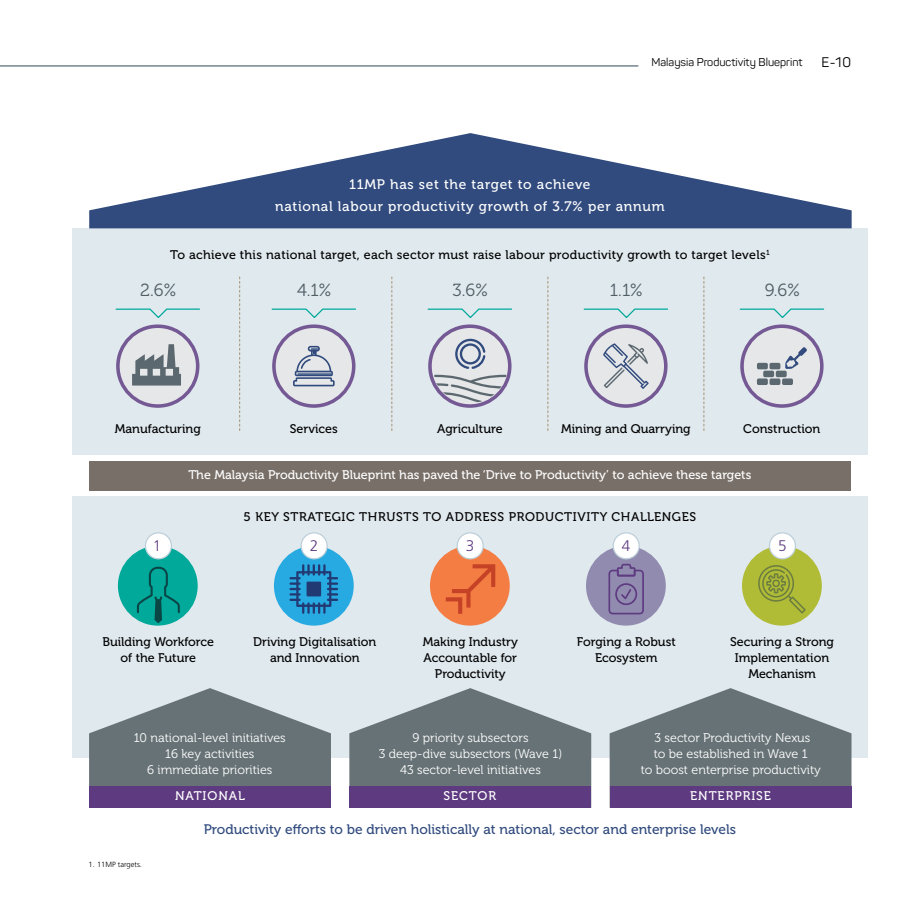
<style>
.page{position:relative;width:922px;height:922px;background:#fff}
.page>*{position:absolute;margin:0;border:0;box-sizing:border-box;transform-origin:0 0}
.t1{font:17.5px "Museo 300";color:#4f5d65}
.t2{font:300 15.38px "Frutiger";color:#5e3a81}
.t3{font:13.75px "Museo 500";color:#314b7e}
.t4{font:13.75px/22.5px "Museo 500";letter-spacing:.05em;color:#fff;text-align:center}
.t5{font:13.75px "Panton";color:#000}
.t6{font:12.5px/16.2px "Museo 500";color:#000;text-align:center}
.t7{font:12.5px/16.2px "Museo 300";color:#fff;text-align:center}
.t8{font:12.5px "Museo 500";color:#fff}
.t9{font:12.5px "Museo 500";letter-spacing:.025em;color:#000}
.t10{font:12.5px "Museo 500";letter-spacing:.05em;color:#000}
.t11{font:12.5px "Museo 500";letter-spacing:.075em;color:#fff}
.t12{font:11.25px "Panton";color:#000}
.t13{font:300 7.5px "Frutiger";color:#000}
</style>
<div class="page">
<hr style="left:0;top:65px;width:638px;height:1px;background:#84929b">
<div style="left:72px;top:496px;width:795px;height:261px;background:#e0e9ee"></div>
<div style="left:72px;top:228px;width:795px;height:226px;background:#e0e9ee"></div>
<svg style="left:609px;top:688px;width:242px;height:97px"></svg>
<svg style="left:349px;top:688px;width:242px;height:97px"></svg>
<svg style="left:89px;top:688px;width:242px;height:97px"></svg>
<div style="left:118px;top:545px;width:80px;height:80px;background:#00a99a;border-radius:50%"></div>
<div style="left:118px;top:326px;width:80px;height:80px;background:#e6e7e8;border-radius:50%"></div>
<div style="left:116px;top:324px;width:83px;height:83px;border:4px solid #745994;border-radius:50%"></div>
<svg style="left:132px;top:344px;width:49px;height:41px"></svg>
<div style="left:274px;top:545px;width:79px;height:80px;background:#27aae1;border-radius:50%"></div>
<div style="left:430px;top:545px;width:79px;height:80px;background:#f47d44;border-radius:50%"></div>
<div style="left:586px;top:545px;width:79px;height:80px;background:#918caf;border-radius:50%"></div>
<div style="left:741px;top:545px;width:80px;height:80px;background:#b0bb36;border-radius:50%"></div>
<div style="left:89px;top:460px;width:761px;height:30px;background:#786f68"></div>
<div style="left:274px;top:326px;width:79px;height:80px;background:#e6e7e8;border-radius:50%"></div>
<div style="left:272px;top:324px;width:83px;height:83px;border:4px solid #745994;border-radius:50%"></div>
<svg style="left:293px;top:346px;width:41px;height:40px"></svg>
<div style="left:741px;top:326px;width:80px;height:80px;background:#e6e7e8;border-radius:50%"></div>
<div style="left:740px;top:324px;width:83px;height:83px;border:4px solid #745994;border-radius:50%"></div>
<div style="left:756px;top:378px;width:11px;height:7px;background:#5c6870;border-radius:2px"></div>
<div style="left:769px;top:378px;width:11px;height:7px;background:#5c6870;border-radius:2px"></div>
<div style="left:781px;top:378px;width:11px;height:7px;background:#5c6870;border-radius:2px"></div>
<div style="left:756px;top:363px;width:11px;height:6px;background:#5c6870;border-radius:2px"></div>
<div style="left:769px;top:363px;width:11px;height:6px;background:#5c6870;border-radius:2px"></div>
<div style="left:763px;top:370px;width:11px;height:7px;background:#5c6870;border-radius:2px"></div>
<div style="left:775px;top:370px;width:11px;height:7px;background:#5c6870;border-radius:2px"></div>
<svg style="left:785px;top:347px;width:21px;height:22px"></svg>
<svg style="left:430px;top:326px;width:79px;height:80px"></svg>
<div style="left:428px;top:324px;width:83px;height:83px;border:4px solid #745994;border-radius:50%"></div>
<svg style="left:434px;top:339px;width:72px;height:65px"></svg>
<div style="left:586px;top:326px;width:79px;height:80px;background:#e6e7e8;border-radius:50%"></div>
<div style="left:584px;top:324px;width:83px;height:83px;border:4px solid #745994;border-radius:50%"></div>
<svg style="left:603px;top:343px;width:45px;height:46px"></svg>
<div style="left:89px;top:785px;width:242px;height:22px;background:#5e3a81"></div>
<div style="left:349px;top:785px;width:242px;height:22px;background:#5e3a81"></div>
<div style="left:609px;top:785px;width:242px;height:22px;background:#5e3a81"></div>
<svg style="left:115px;top:308px;width:85px;height:10px"></svg>
<svg style="left:271px;top:308px;width:85px;height:10px"></svg>
<svg style="left:427px;top:308px;width:85px;height:10px"></svg>
<svg style="left:583px;top:308px;width:85px;height:10px"></svg>
<svg style="left:739px;top:308px;width:85px;height:10px"></svg>
<svg style="left:239px;top:276px;width:1px;height:155px"></svg>
<svg style="left:391px;top:276px;width:1px;height:155px"></svg>
<svg style="left:547px;top:276px;width:1px;height:155px"></svg>
<svg style="left:703px;top:276px;width:1px;height:155px"></svg>
<svg style="left:89px;top:133px;width:762px;height:95px;fill:#314b7e"></svg>
<div style="left:145px;top:532px;width:26px;height:26px;background:#fff;border-radius:50%"></div>
<div style="left:145px;top:532px;width:27px;height:27px;border:1px solid #bdcfd9;border-radius:50%"></div>
<div style="left:301px;top:532px;width:26px;height:26px;background:#fff;border-radius:50%"></div>
<div style="left:300px;top:532px;width:27px;height:27px;border:1px solid #bdcfd9;border-radius:50%"></div>
<div style="left:457px;top:532px;width:26px;height:26px;background:#fff;border-radius:50%"></div>
<div style="left:456px;top:532px;width:27px;height:27px;border:1px solid #bdcfd9;border-radius:50%"></div>
<div style="left:613px;top:532px;width:26px;height:26px;background:#fff;border-radius:50%"></div>
<div style="left:612px;top:532px;width:27px;height:27px;border:1px solid #bdcfd9;border-radius:50%"></div>
<div style="left:769px;top:532px;width:26px;height:26px;background:#fff;border-radius:50%"></div>
<div style="left:768px;top:532px;width:27px;height:27px;border:1px solid #bdcfd9;border-radius:50%"></div>
<svg style="left:137px;top:566px;width:43px;height:57px"></svg>
<svg style="left:289px;top:564px;width:49px;height:49px"></svg>
<svg style="left:445px;top:564px;width:50px;height:49px"></svg>
<svg style="left:608px;top:563px;width:35px;height:51px"></svg>
<svg style="left:758px;top:565px;width:47px;height:48px"></svg>
<p class="t12" style="left:651px;top:55px;width:152px">Malaysia Productivity Blueprint</p>
<p class="t5" style="left:821px;top:54px;width:31px">E-10</p>
<p class="t4" style="left:275px;top:173px;width:391px">11MP has set the target to achieve<br>national labour productivity growth of 3.7% per annum</p>
<p class="t9" style="left:170px;top:248px;width:601px">To achieve this national target, each sector must raise labour productivity growth to target levels<sup>1</sup></p>
<h1 class="t1" style="left:140px;top:281px;width:38px">2.6%</h1>
<h1 class="t1" style="left:297px;top:281px;width:36px">4.1%</h1>
<h1 class="t1" style="left:452px;top:281px;width:37px">3.6%</h1>
<h1 class="t1" style="left:609px;top:281px;width:35px">1.1%</h1>
<h1 class="t1" style="left:764px;top:281px;width:37px">9.6%</h1>
<p class="t6" style="left:290px;top:420px;width:49px">Services</p>
<p class="t6" style="left:437px;top:420px;width:67px">Agriculture</p>
<p class="t6" style="left:561px;top:420px;width:131px">Mining and Quarrying</p>
<p class="t6" style="left:743px;top:420px;width:79px">Construction</p>
<p class="t6" style="left:115px;top:420px;width:88px">Manufacturing</p>
<p class="t8" style="left:188px;top:467px;width:564px">The Malaysia Productivity Blueprint has paved the ‘Drive to Productivity’ to achieve these targets</p>
<p class="t10" style="left:243px;top:509px;width:454px">5 KEY STRATEGIC THRUSTS TO ADDRESS PRODUCTIVITY CHALLENGES</p>
<p class="t2" style="left:153px;top:537px;width:10px">1</p>
<p class="t2" style="left:310px;top:537px;width:10px">2</p>
<p class="t2" style="left:466px;top:537px;width:10px">3</p>
<p class="t2" style="left:621px;top:537px;width:10px">4</p>
<p class="t2" style="left:778px;top:537px;width:10px">5</p>
<p class="t6" style="left:102px;top:633px;width:113px">Building Workforce of the Future</p>
<p class="t6" style="left:253px;top:633px;width:125px">Driving Digitalisation and Innovation</p>
<p class="t6" style="left:422px;top:633px;width:97px">Making Industry<br>Accountable for<br>Productivity</p>
<p class="t6" style="left:576px;top:633px;width:100px">Forging a Robust<br>Ecosystem</p>
<p class="t6" style="left:730px;top:633px;width:105px">Securing a Strong<br>Implementation<br>Mechanism</p>
<p class="t7" style="left:134px;top:729px;width:153px">10 national-level initiatives<br>16 key activities<br>6 immediate priorities</p>
<p class="t7" style="left:379px;top:729px;width:185px">9 priority subsectors<br>3 deep-dive subsectors (Wave 1)<br>43 sector-level initiatives</p>
<p class="t7" style="left:640px;top:729px;width:181px">3 sector Productivity Nexus<br>to be established in Wave 1<br>to boost enterprise productivity</p>
<p class="t11" style="left:175px;top:789px;width:71px">NATIONAL</p>
<p class="t8" style="left:443px;top:789px;width:54px">SECTOR</p>
<p class="t11" style="left:690px;top:789px;width:82px">ENTERPRISE</p>
<p class="t13" style="left:89px;top:860px;width:55px">1. 11MP targets.</p>
<p class="t3" style="left:204px;top:821px;width:533px">Productivity efforts to be driven holistically at national, sector and enterprise levels</p>
</div>
